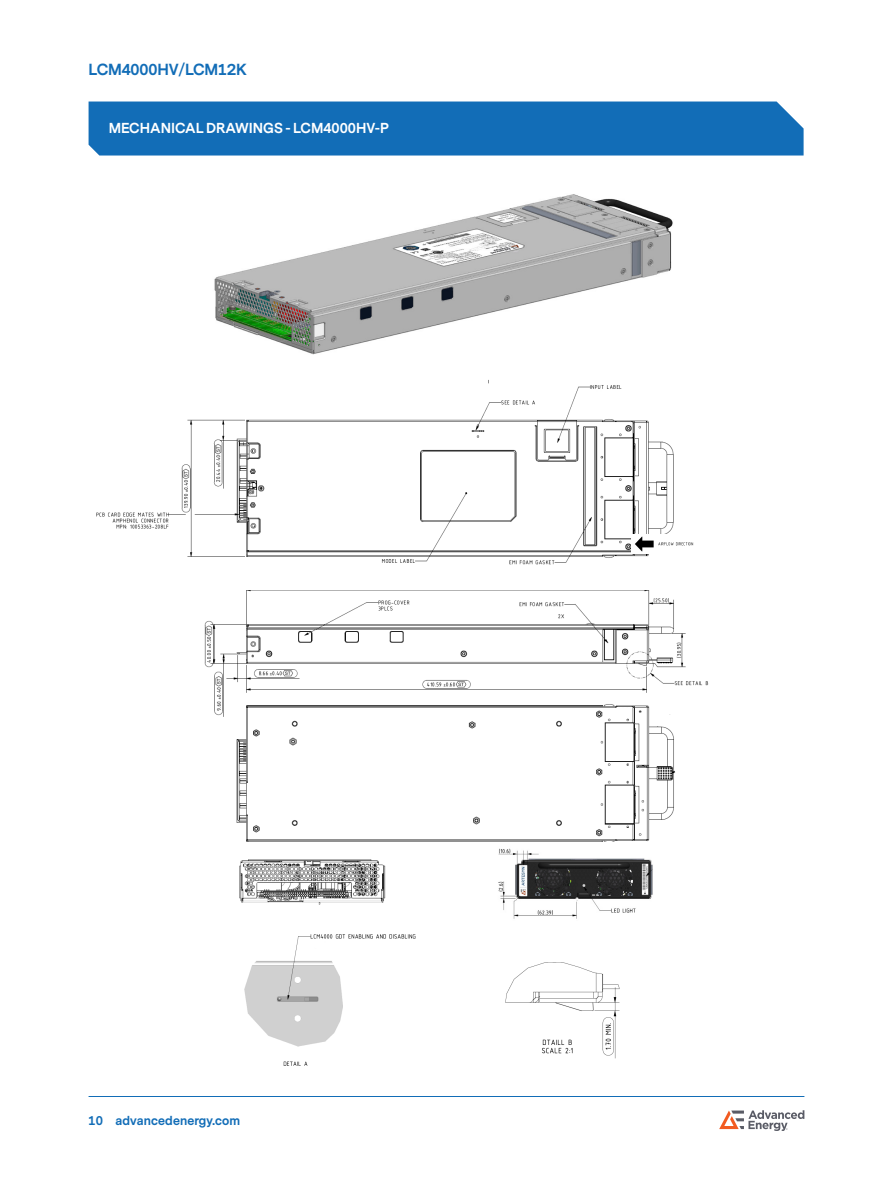
<style>
.page{position:relative;width:893px;height:1188px;background:#fff}
.page>*{position:absolute;margin:0;border:0;box-sizing:border-box;transform-origin:0 0}
.t1{font:700 15px "Messina Sans";letter-spacing:-.01em;color:#126db7}
.Heading_1{font:700 13.5px "Messina Sans";color:#fff}
.t2{font:700 12px "Messina Sans";letter-spacing:.01em;color:#126db7}
</style>
<div class="page">
<hr style="left:89px;top:1096px;width:715px;height:1px;background:#126db7">
<svg style="left:719px;top:1110px;width:85px;height:21px"></svg>
<img style="left:214px;top:194px;width:459px;height:161px">
<img style="left:204px;top:590px;width:505px;height:251px">
<div style="left:89px;top:102px;width:715px;height:54px;background:#126db7"></div>
<img style="left:239px;top:859px;width:147px;height:45px">
<img style="left:498px;top:848px;width:155px;height:71px">
<img style="left:505px;top:962px;width:115px;height:97px">
<img style="left:204px;top:728px;width:19px;height:15px">
<img style="left:674px;top:830px;width:35px;height:11px">
<img style="left:96px;top:380px;width:578px;height:185px">
<img style="left:631px;top:535px;width:63px;height:18px">
<img style="left:244px;top:934px;width:172px;height:132px">
<p class="t1" style="left:89px;top:59px;width:160px">LCM4000HV/LCM12K</p>
<p class="Heading_1" style="left:109px;top:119px;width:282px">MECHANICAL DRAWINGS - LCM4000HV-P</p>
<p class="t2" style="left:89px;top:1113px;width:153px">10 advancedenergy.com</p>
</div>
